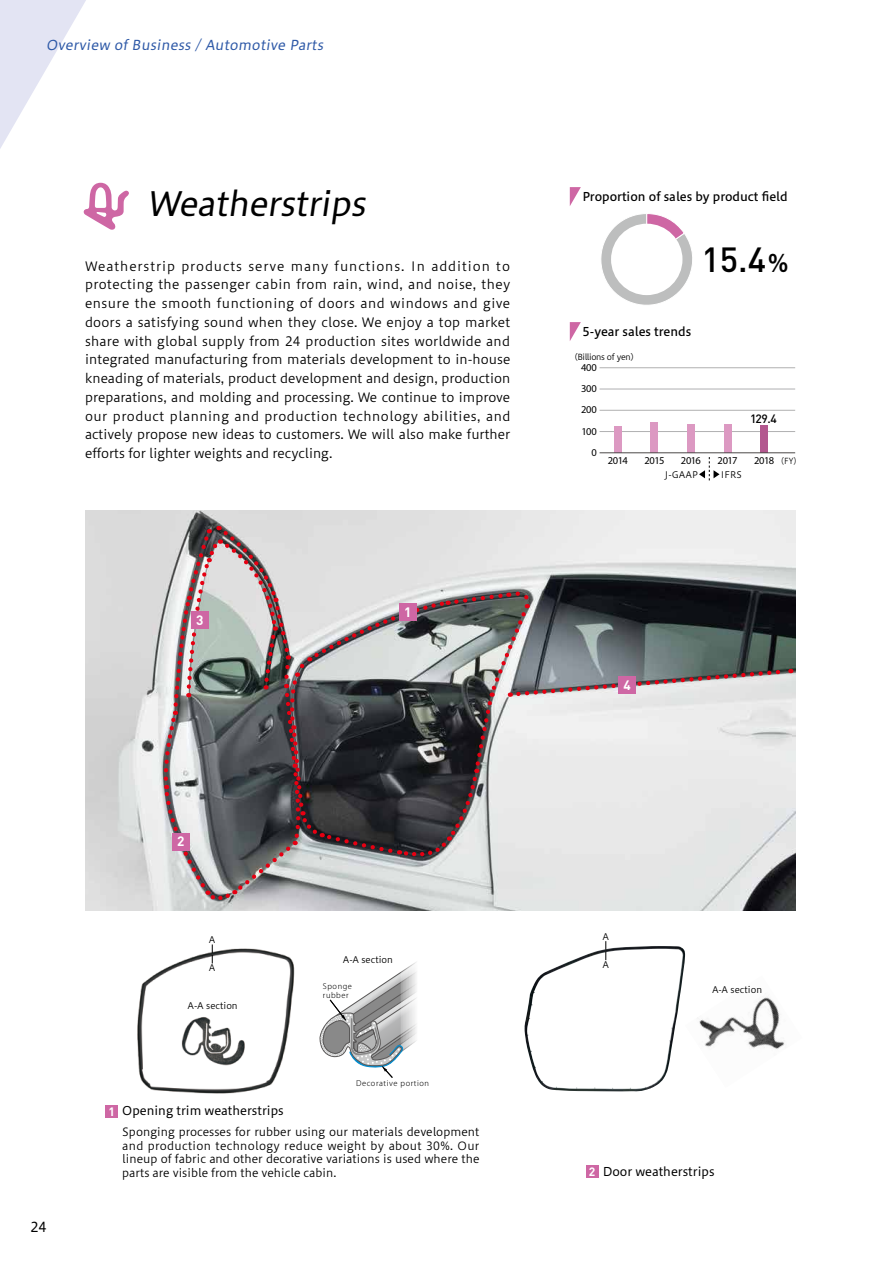
<style>
.page{position:relative;width:893px;height:1263px;background:#fff}
.page>*{position:absolute;margin:0;border:0;box-sizing:border-box;transform-origin:0 0}
.t1{font:500 34.5px "DIN";color:#000}
.t2{font:33px "Hiragino UD Sans Std W4";color:#000}
.t3{font:13.5px "Hiragino UD Sans Std W4";color:#2e59a7}
.t4{font:700 13.5px "DIN";color:#fff}
.t5{font:13.5px "Hiragino UD Sans Std W4";color:#000}
.t6{font:12.75px/18.8px "Hiragino UD Sans Std W3";color:#000;text-align:justify}
.t7{font:12px "Hiragino UD Sans Std W5";color:#000}
.t8{font:12px "Hiragino UD Sans Std W4";color:#000}
.t9{font:500 12px "DIN";color:#000}
.t10{font:11.25px/13.5px "Hiragino UD Sans Std W3";color:#000;text-align:justify}
.t11{font:10.5px "DIN";letter-spacing:-.03em;color:#000}
.t12{font:9px "Hiragino UD Sans Std W3";color:#000}
.t13{font:8.25px "Hiragino UD Sans F Std W3";letter-spacing:-.05em;color:#000}
.t14{font:300 7.65px/9.1px "Koz Go Pro";letter-spacing:.075em;color:#000}
.s1{font-family:"DIN";font-weight:700;color:#fff}
.s2{font-family:"Hiragino UD Sans Std W6";font-weight:400;font-size:24.15px}
.s3{font-family:"Hiragino UD Sans F Std W3";font-size:8.25px}
</style>
<div class="page">
<img style="left:85px;top:510px;width:710px;height:400px">
<svg style="left:162px;top:525px;width:629px;height:375px;background:#a5a4a5"></svg>
<svg style="left:570px;top:322px;width:11px;height:19px"></svg>
<svg style="left:570px;top:187px;width:11px;height:19px"></svg>
<svg style="left:699px;top:457px;width:20px;height:24px"></svg>
<hr style="left:600px;top:431px;width:195px;height:1px;background:#b0b0b1">
<hr style="left:600px;top:410px;width:195px;height:1px;background:#b0b0b1">
<hr style="left:600px;top:389px;width:195px;height:1px;background:#b0b0b1">
<hr style="left:600px;top:367px;width:195px;height:1px;background:#b0b0b1">
<div style="left:614px;top:426px;width:8px;height:27px;background:#dc99c2"></div>
<div style="left:651px;top:422px;width:7px;height:31px;background:#dc99c2"></div>
<div style="left:687px;top:424px;width:8px;height:29px;background:#dc99c2"></div>
<div style="left:724px;top:425px;width:7px;height:28px;background:#dc99c2"></div>
<div style="left:760px;top:425px;width:8px;height:28px;background:#b3588f"></div>
<hr style="left:600px;top:452px;width:195px;height:1px;background:#4c4948">
<svg style="left:601px;top:214px;width:91px;height:91px"></svg>
<div style="left:611px;top:224px;width:71px;height:71px;background:#fff;border-radius:50%"></div>
<svg style="left:0;top:0;width:86px;height:149px"></svg>
<svg style="left:83px;top:183px;width:46px;height:47px"></svg>
<div style="left:105px;top:1105px;width:13px;height:13px;background:#ce67a4"></div>
<div style="left:586px;top:1165px;width:12px;height:13px;background:#ce67a4"></div>
<img style="left:137px;top:946px;width:158px;height:148px">
<img style="left:179px;top:1015px;width:67px;height:51px">
<img style="left:524px;top:946px;width:161px;height:145px">
<img style="left:699px;top:997px;width:86px;height:52px">
<svg style="left:212px;top:944px;width:1px;height:19px"></svg>
<svg style="left:606px;top:941px;width:1px;height:19px"></svg>
<svg style="left:319px;top:962px;width:98px;height:116px"></svg>
<div style="left:399px;top:604px;width:17px;height:17px;background:#ce67a4"></div>
<div style="left:172px;top:833px;width:17px;height:17px;background:#ce67a4"></div>
<div style="left:191px;top:612px;width:17px;height:17px;background:#ce67a4"></div>
<div style="left:619px;top:676px;width:17px;height:17px;background:#ce67a4"></div>
<p class="t3" style="left:46px;top:35px;width:281px">Overview of Business / Automotive Parts</p>
<h2 class="t2" style="left:147px;top:179px;width:227px">Weatherstrips</h2>
<p class="t6" style="left:85px;top:256px;width:427px">Weatherstrip products serve many functions. In addition to protecting the passenger cabin from rain, wind, and noise, they ensure the smooth functioning of doors and windows and give doors a satisfying sound when they close. We enjoy a top market share with global supply from 24 production sites worldwide and integrated manufacturing from materials development to in-house kneading of materials, product development and design, production preparations, and molding and processing. We continue to improve our product planning and production technology abilities, and actively propose new ideas to customers. We will also make further efforts for lighter weights and recycling.</p>
<p class="t4" style="left:196px;top:611px;width:9px">3</p>
<p class="t4" style="left:404px;top:603px;width:9px">1</p>
<p class="t4" style="left:177px;top:833px;width:9px">2</p>
<p class="t12" style="left:209px;top:933px;width:8px">A</p>
<p class="t12" style="left:209px;top:961px;width:8px">A</p>
<p class="t12" style="left:188px;top:999px;width:52px">A-A section</p>
<p class="t8" style="left:108px;top:1102px;width:177px"><span class="s1">1</span> Opening trim weatherstrips</p>
<p class="t12" style="left:343px;top:953px;width:52px">A-A section</p>
<p class="t14" style="left:323px;top:981px;width:31px">Sponge rubber</p>
<p class="t14" style="left:356px;top:1079px;width:75px">Decorative portion</p>
<p class="t5" style="left:30px;top:1217px;width:18px">24</p>
<p class="t10" style="left:122px;top:1124px;width:359px">Sponging processes for rubber using our materials development and production technology reduce weight by about 30%. Our lineup of fabric and other decorative variations is used where the parts are visible from the vehicle cabin.</p>
<p class="t7" style="left:583px;top:188px;width:207px">Proportion of sales by product field</p>
<h1 class="t1" style="left:701px;top:237px;width:90px">15.4<span class="s2">％</span></h1>
<p class="t7" style="left:583px;top:323px;width:110px">5-year sales trends</p>
<p class="t13" style="left:570px;top:350px;width:71px">（Billions of yen）</p>
<p class="t11" style="left:581px;top:361px;width:17px">400</p>
<p class="t11" style="left:581px;top:382px;width:17px">300</p>
<p class="t11" style="left:581px;top:403px;width:17px">200</p>
<p class="t11" style="left:582px;top:424px;width:17px">100</p>
<p class="t9" style="left:750px;top:411px;width:28px">129.4</p>
<p class="t11" style="left:591px;top:446px;width:7px">0</p>
<p class="t11" style="left:608px;top:454px;width:22px">2014</p>
<p class="t11" style="left:644px;top:454px;width:22px">2015</p>
<p class="t11" style="left:681px;top:454px;width:22px">2016</p>
<p class="t11" style="left:717px;top:454px;width:22px">2017</p>
<p class="t11" style="left:754px;top:454px;width:48px">2018 <span class="s3">（FY）</span></p>
<p class="t12" style="left:665px;top:468px;width:35px">J-GAAP</p>
<p class="t12" style="left:721px;top:468px;width:22px">IFRS</p>
<p class="t4" style="left:624px;top:676px;width:9px">4</p>
<p class="t12" style="left:602px;top:930px;width:8px">A</p>
<p class="t12" style="left:602px;top:958px;width:8px">A</p>
<p class="t12" style="left:712px;top:983px;width:52px">A-A section</p>
<p class="t8" style="left:589px;top:1162px;width:127px"><span class="s1">2</span> Door weatherstrips</p>
</div>
